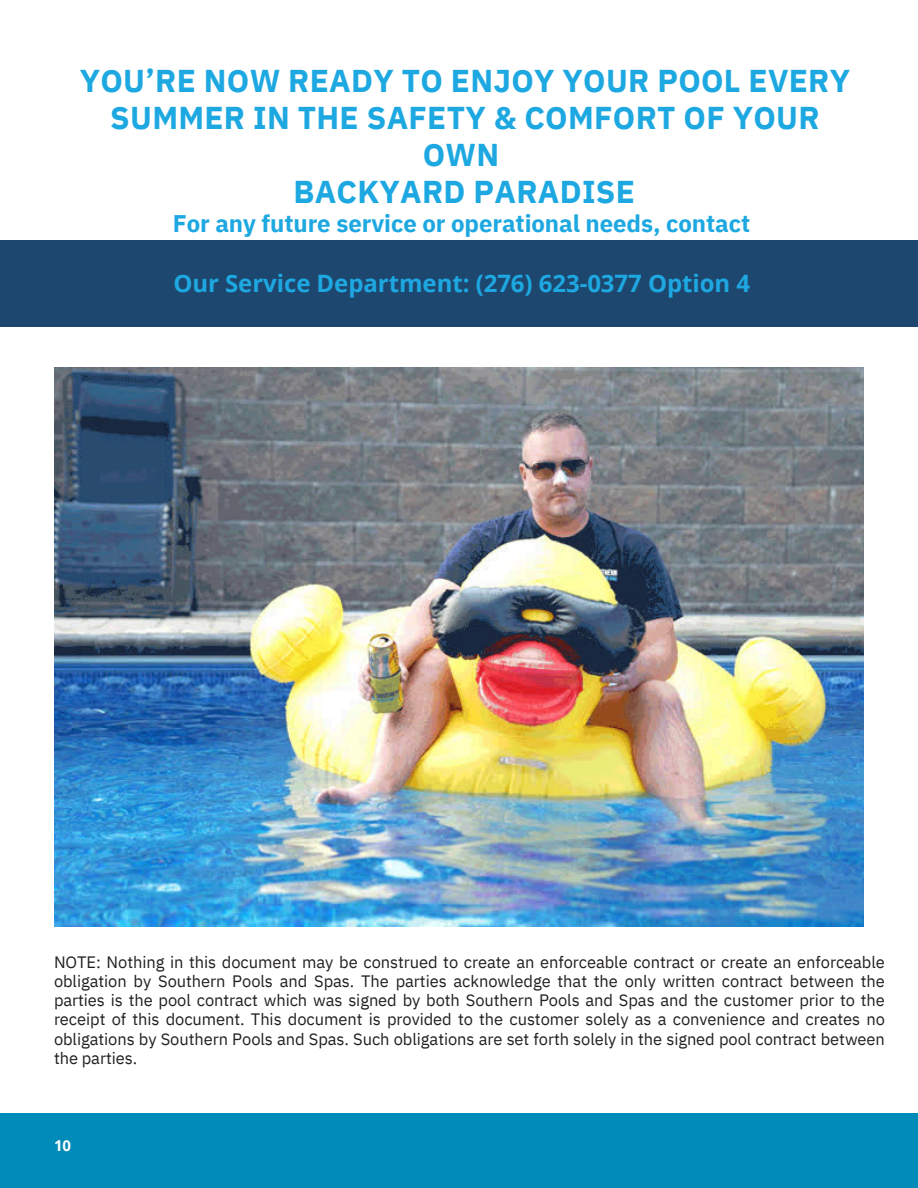
<style>
.page{position:relative;width:918px;height:1188px;background:#fff}
.page>*{position:absolute;margin:0;border:0;box-sizing:border-box;transform-origin:0 0}
.t1{font:700 31.5px/37.2px "IBM Plex Sans";letter-spacing:.01em;color:#1da8e1;text-align:center}
.t2{font:700 24px "IBM Plex Sans";letter-spacing:-.005em;color:#1da8e1}
.t3{font:700 24px "Open Sans";color:#1da8e1}
.t4{font:16.5px/19.2px "IBM Plex Sans";letter-spacing:-.005em;color:#231f20;text-align:justify}
.t5{font:700 15px "Open Sans";color:#fff}
</style>
<div class="page">
<div style="left:0;top:241px;width:918px;height:86px;background:#1d476e"></div>
<div style="left:0;top:1114px;width:918px;height:74px;background:#008bb8"></div>
<img style="left:54px;top:368px;width:810px;height:559px">
<h2 class="t1" style="left:80px;top:61px;width:772px">YOU’RE NOW READY TO ENJOY YOUR POOL EVERY<br>SUMMER IN THE SAFETY &amp; COMFORT OF YOUR<br>OWN</h2>
<h2 class="t1" style="left:293px;top:173px;width:343px">BACKYARD PARADISE</h2>
<h2 class="t2" style="left:173px;top:208px;width:579px">For any future service or operational needs, contact</h2>
<p class="t3" style="left:173px;top:267px;width:578px">Our Service Department: (276) 623-0377 Option 4</p>
<p class="t4" style="left:54px;top:952px;width:832px">NOTE: Nothing in this document may be construed to create an enforceable contract or create an enforceable obligation by Southern Pools and Spas. The parties acknowledge that the only written contract between the parties is the pool contract which was signed by both Southern Pools and Spas and the customer prior to the receipt of this document. This document is provided to the customer solely as a convenience and creates no obligations by Southern Pools and Spas. Such obligations are set forth solely in the signed pool contract between the parties.</p>
<h1 class="t5" style="left:54px;top:1135px;width:19px">10</h1>
</div>
